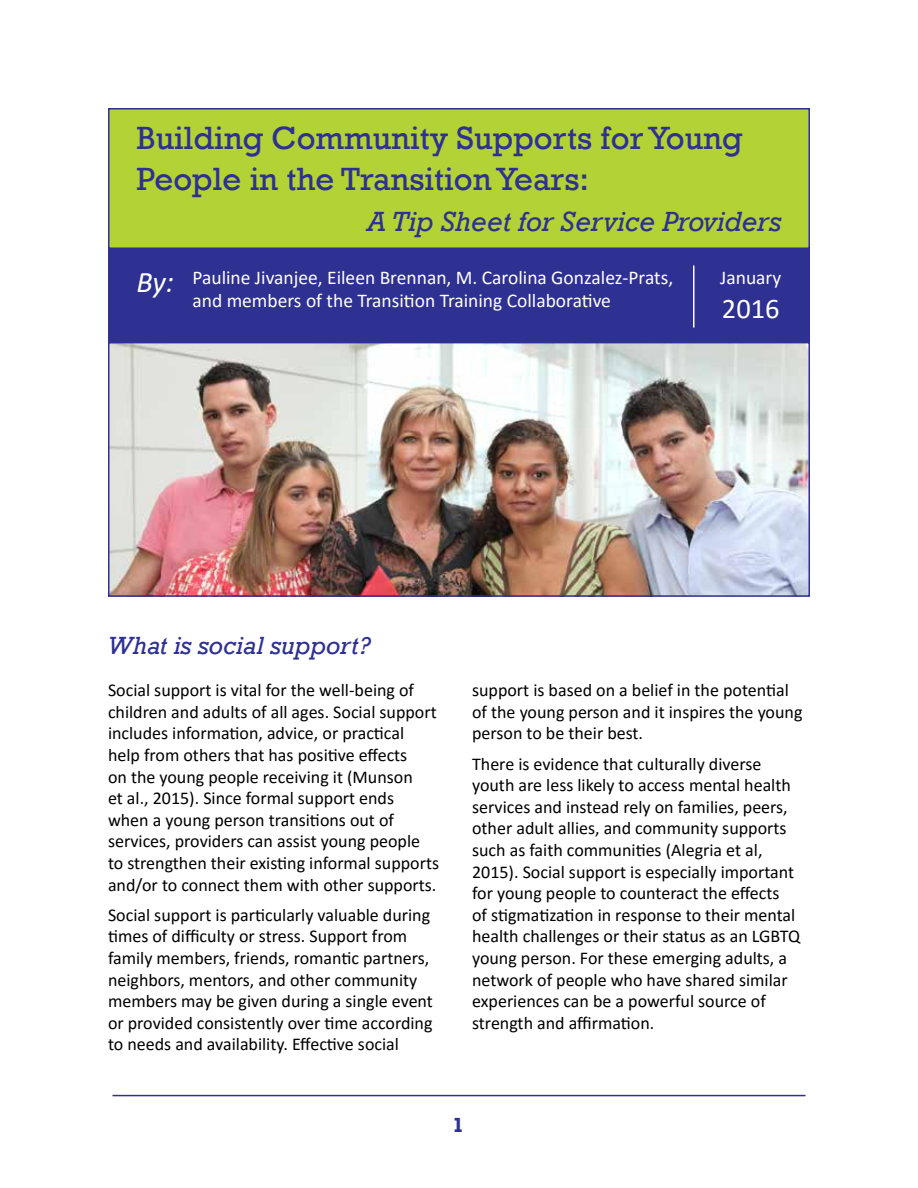
<style>
.page{position:relative;width:918px;height:1188px;background:#fff}
.page>*{position:absolute;margin:0;border:0;box-sizing:border-box;transform-origin:0 0}
.t1{font:33px/40.5px "Rockwell";color:#2e3092}
.t2{font:italic 30px "Calibri";color:#fff}
.t3{font:italic 28.5px "Rockwell";color:#2e3092}
.t4{font:28.5px "Calibri";color:#fff}
.t5{font:italic 25.5px "Rockwell";color:#2e3092}
.t6{font:700 21px "Rockwell";color:#2e3092}
.t7{font:19.5px/23.4px "Calibri";color:#fff}
.t8{font:18px/21.6px "Calibri";color:#000}
</style>
<div class="page">
<hr style="left:112px;top:1095px;width:694px;height:1px;background:#2e3092">
<div style="left:109px;top:109px;width:700px;height:139px;background:#b3d235"></div>
<div style="left:108px;top:108px;width:702px;height:141px;border:2px solid #2e3092"></div>
<div style="left:108px;top:249px;width:702px;height:94px;background:#2e3092"></div>
<img style="left:111px;top:345px;width:696px;height:249px">
<div style="left:108px;top:342px;width:702px;height:255px;border:2px solid #2e3092"></div>
<div style="left:732px;top:249px;width:78px;height:94px;background:#2e3092"></div>
<hr style="left:693px;top:266px;width:1px;height:62px;background:#fff">
<h1 class="t1" style="left:136px;top:118px;width:608px">Building Community Supports for Young<br>People in the Transition Years:</h1>
<h3 class="t3" style="left:367px;top:205px;width:416px">A Tip Sheet for Service Providers</h3>
<p class="t7" style="left:192px;top:265px;width:482px">Pauline Jivanjee, Eileen Brennan, M. Carolina Gonzalez-Prats, and members of the Transition Training Collaborative</p>
<h2 class="t2" style="left:136px;top:261px;width:39px">By:</h2>
<p class="t7" style="left:720px;top:265px;width:63px">January</p>
<h3 class="t4" style="left:722px;top:289px;width:59px">2016</h3>
<h3 class="t5" style="left:108px;top:631px;width:264px">What is social support?</h3>
<p class="t8" style="left:108px;top:679px;width:333px">Social support is vital for the well-being of children and adults of all ages. Social support includes information, advice, or practical help from others that has positive effects<br>on the young people receiving it (Munson<br>et al., 2015). Since formal support ends when a young person transitions out of services, providers can assist young people to strengthen their existing informal supports and/or to connect them with other supports.</p>
<p class="t8" style="left:108px;top:904px;width:326px">Social support is particularly valuable during times of difficulty or stress. Support from family members, friends, romantic partners, neighbors, mentors, and other community members may be given during a single event or provided consistently over time according to needs and availability. Effective social</p>
<p class="t8" style="left:472px;top:679px;width:332px">support is based on a belief in the potential of the young person and it inspires the young person to be their best.</p>
<p class="t8" style="left:472px;top:752px;width:330px">There is evidence that culturally diverse youth are less likely to access mental health services and instead rely on families, peers, other adult allies, and community supports such as faith communities (Alegria et al, 2015). Social support is especially important for young people to counteract the effects<br>of stigmatization in response to their mental health challenges or their status as an LGBTQ young person. For these emerging adults, a network of people who have shared similar experiences can be a powerful source of strength and affirmation.</p>
<p class="t6" style="left:453px;top:1112px;width:13px">1</p>
</div>
